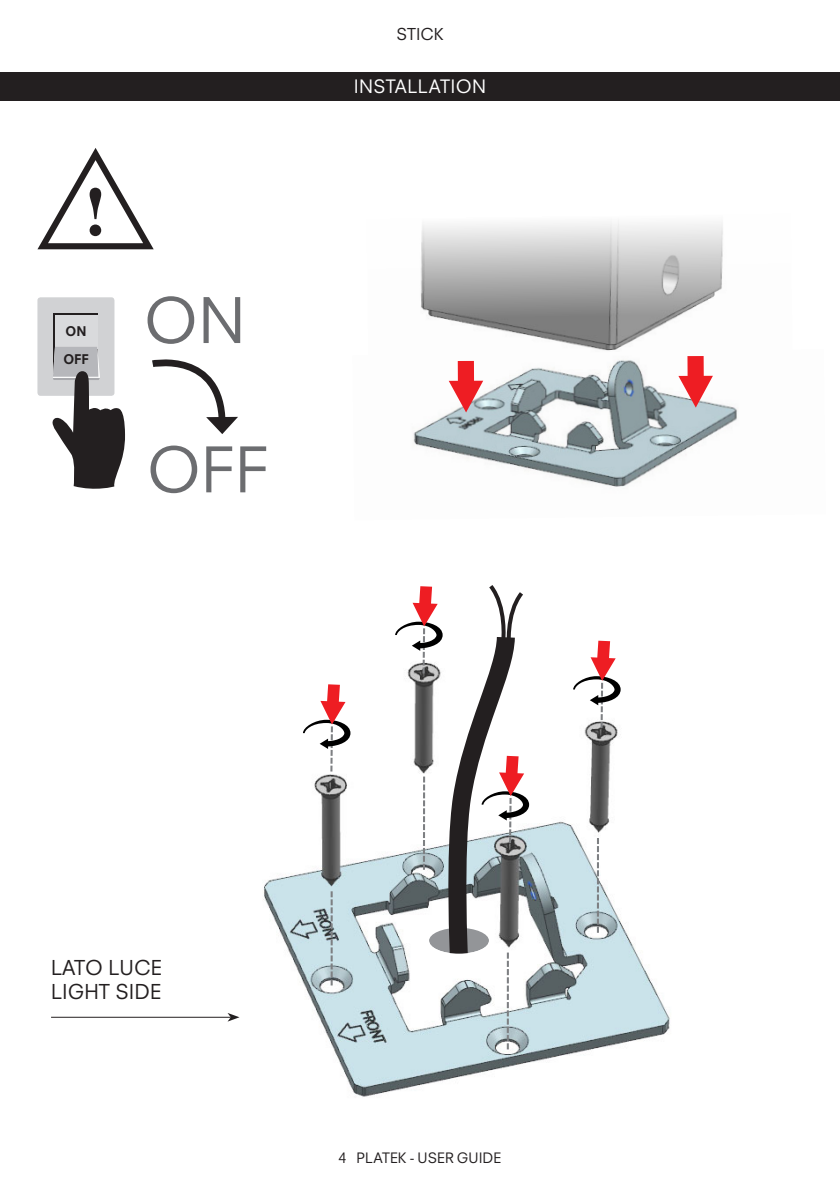
<style>
.page{position:relative;width:840px;height:1191px;background:#fff}
.page>*{position:absolute;margin:0;border:0;box-sizing:border-box;transform-origin:0 0}
.t1{font:61px "Neuzeit SLT Std";color:#6c6d70}
.t2{font:20px "Neuzeit SLT Std";color:#231f20}
.t3{font:18px "Neuzeit SLT Std";letter-spacing:.02em;color:#fff}
.t4{font:16px "Neuzeit SLT Std";color:#231f20}
.t5{font:14px "Neuzeit SLT Std";letter-spacing:.005em;color:#231f20}
.t6{font:800 13px "Neuzeit SLT Std";color:#231f20}
</style>
<div class="page">
<div style="left:0;top:72px;width:839px;height:28px;background:#231f20"></div>
<svg style="left:37px;top:148px;width:117px;height:102px"></svg>
<img style="left:420px;top:221px;width:303px;height:128px">
<img style="left:413px;top:349px;width:325px;height:138px">
<svg style="left:448px;top:361px;width:35px;height:51px"></svg>
<svg style="left:678px;top:356px;width:34px;height:51px"></svg>
<img style="left:227px;top:686px;width:443px;height:411px">
<svg style="left:596px;top:838px;width:2px;height:94px"></svg>
<svg style="left:330px;top:891px;width:2px;height:94px"></svg>
<svg style="left:572px;top:640px;width:48px;height:88px"></svg>
<svg style="left:303px;top:684px;width:47px;height:87px"></svg>
<hr style="left:51px;top:1017px;width:180px;height:1px;background:#231f20">
<svg style="left:227px;top:1013px;width:12px;height:8px"></svg>
<svg style="left:152px;top:359px;width:86px;height:75px"></svg>
<div style="left:37px;top:297px;width:77px;height:99px;background:#d1d2d4;border-radius:3px"></div>
<div style="left:53px;top:313px;width:45px;height:60px;background:#231f20"></div>
<div style="left:55px;top:315px;width:42px;height:34px;background:#d9dadc"></div>
<svg style="left:52px;top:346px;width:73px;height:143px"></svg>
<svg style="left:395px;top:585px;width:134px;height:464px"></svg>
<p class="t6" style="left:66px;top:323px;width:22px">ON</p>
<p class="t6" style="left:63px;top:351px;width:27px">OFF</p>
<p class="t1" style="left:144px;top:283px;width:103px">ON</p>
<p class="t1" style="left:147px;top:433px;width:124px">OFF</p>
<p class="t4" style="left:396px;top:25px;width:49px">STICK</p>
<p class="t3" style="left:353px;top:75px;width:134px">INSTALLATION</p>
<p class="t2" style="left:51px;top:955px;width:112px">LATO LUCE</p>
<p class="t2" style="left:51px;top:979px;width:112px">LIGHT SIDE</p>
<p class="t5" style="left:338px;top:1149px;width:164px">4 PLATEK - USER GUIDE</p>
</div>
